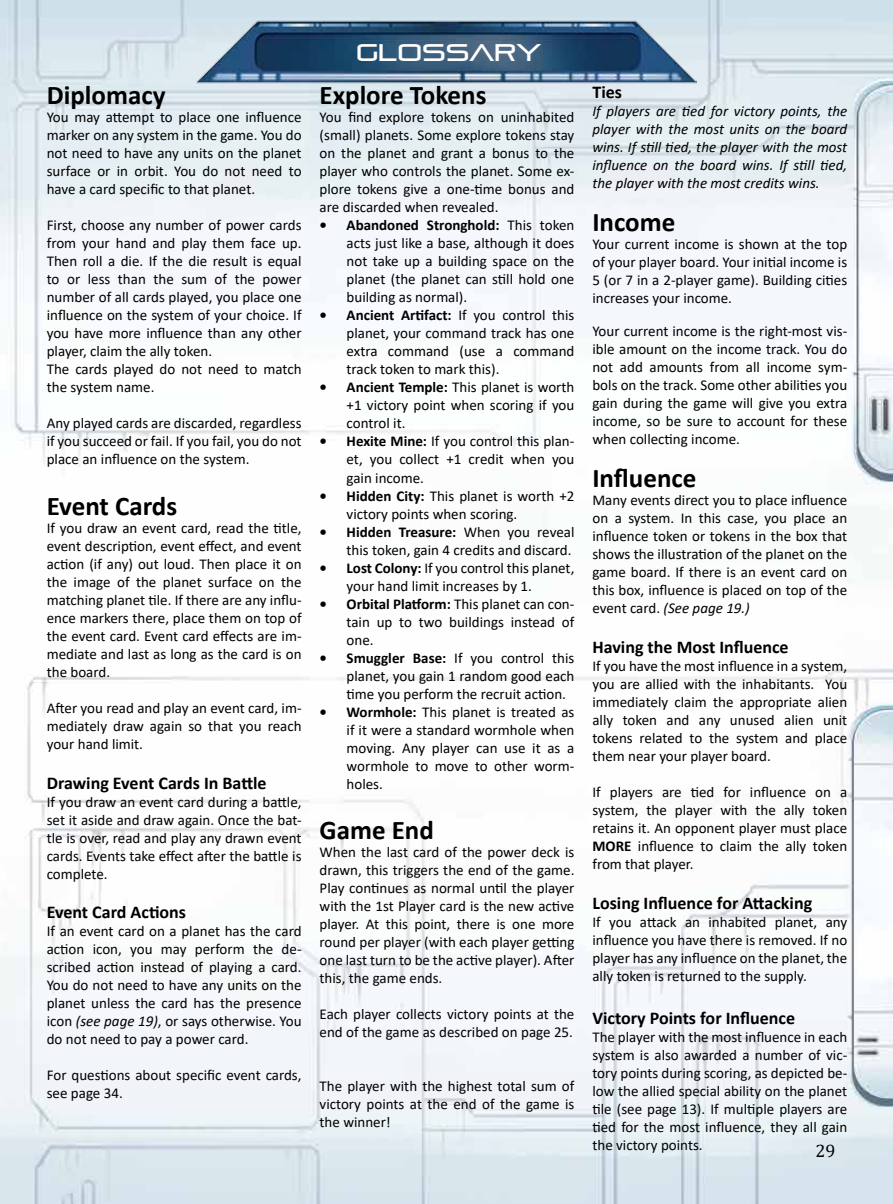
<style>
.page{position:relative;width:893px;height:1204px;background:#fff}
.page>*{position:absolute;margin:0;border:0;box-sizing:border-box;transform-origin:0 0}
.t1{font:700 27px "Calibri";color:#000}
.t2{font:24px "Pirulen";color:#fff}
.t3{font:700 18px "Calibri";color:#000}
.t4{font:18px "Cambria";color:#000}
.t5{font:15px/18px "Calibri";color:#000;text-align:justify}
.t6{font:italic 15px/18px "Calibri";color:#000;text-align:justify}
.s1{font-style:italic}
.s2{font-weight:700}
</style>
<div class="page">
<img style="left:0;top:0;width:893px;height:1203px">
<img style="left:197px;top:16px;width:499px;height:72px">
<h1 class="t1" style="left:47px;top:76px;width:120px">Diplomacy</h1>
<p class="t5" style="left:47px;top:108px;width:256px">You may attempt to place one influence marker on any system in the game. You do not need to have any units on the planet surface or in orbit. You do not need to have a card specific to that planet.</p>
<p class="t5" style="left:47px;top:216px;width:256px;text-align:left">First, choose any number of power cards from your hand and play them face up.<br>Then roll a die. If the die result is equal to or less than the sum of the power number of all cards played, you place one influence on the system of your choice. If you have more influence than any other player, claim the ally token.<br>The cards played do not need to match the system name.</p>
<p class="t5" style="left:47px;top:414px;width:256px">Any played cards are discarded, regardless if you succeed or fail. If you fail, you do not place an influence on the system.</p>
<h1 class="t1" style="left:47px;top:487px;width:132px">Event Cards</h1>
<p class="t5" style="left:47px;top:518px;width:256px">If you draw an event card, read the title, event description, event effect, and event action (if any) out loud. Then place it on the image of the planet surface on the matching planet tile. If there are any influ&shy;ence markers there, place them on top of the event card. Event card effects are im&shy;mediate and last as long as the card is on the board.</p>
<p class="t5" style="left:47px;top:698px;width:256px">After you read and play an event card, im&shy;mediately draw again so that you reach your hand limit.</p>
<p class="t3" style="left:47px;top:770px;width:221px">Drawing Event Cards In Battle</p>
<p class="t5" style="left:47px;top:792px;width:256px">If you draw an event card during a battle, set it aside and draw again. Once the bat&shy;tle is over, read and play any drawn event cards. Events take effect after the battle is complete.</p>
<p class="t3" style="left:47px;top:899px;width:141px">Event Card Actions</p>
<p class="t5" style="left:47px;top:921px;width:256px">If an event card on a planet has the card action icon, you may perform the de&shy;scribed action instead of playing a card.<br>You do not need to have any units on the planet unless the card has the presence icon <span class="s1">(see page 19)</span>, or says otherwise. You do not need to pay a power card.</p>
<p class="t5" style="left:47px;top:1065px;width:256px">For questions about specific event cards, see page 34.</p>
<h2 class="t2" style="left:356px;top:37px;width:187px">GLOSSARY</h2>
<h1 class="t1" style="left:320px;top:76px;width:168px">Explore Tokens</h1>
<p class="t5" style="left:320px;top:108px;width:256px">You find explore tokens on uninhabited (small) planets. Some explore tokens stay on the planet and grant a bonus to the player who controls the planet. Some ex&shy;plore tokens give a one-time bonus and are discarded when revealed.</p>
<p class="t5" style="left:347px;top:216px;width:229px;text-indent:-27px"><span class="s2">• Abandoned Stronghold:</span> This token acts just like a base, although it does not take up a building space on the planet (the planet can still hold one building as normal).</p>
<p class="t5" style="left:347px;top:306px;width:229px;text-indent:-27px"><span class="s2">• Ancient Artifact:</span> If you control this planet, your command track has one extra command (use a command track token to mark this).</p>
<p class="t5" style="left:347px;top:378px;width:229px;text-indent:-27px"><span class="s2">• Ancient Temple:</span> This planet is worth +1 victory point when scoring if you control it.</p>
<p class="t5" style="left:347px;top:432px;width:229px;text-indent:-27px"><span class="s2">• Hexite Mine:</span> If you control this plan&shy;et, you collect +1 credit when you gain income.</p>
<p class="t5" style="left:347px;top:486px;width:229px;text-indent:-27px"><span class="s2">• Hidden City:</span> This planet is worth +2 victory points when scoring.</p>
<p class="t5" style="left:320px;top:522px;width:256px;text-align:right"><span class="s2">• Hidden Treasure:</span> When you reveal this token, gain 4 credits and discard.</p>
<p class="t5" style="left:347px;top:558px;width:229px;text-indent:-27px"><span class="s2">• Lost Colony:</span> If you control this planet, your hand limit increases by 1.</p>
<p class="t5" style="left:347px;top:594px;width:229px;text-indent:-27px"><span class="s2">• Orbital Platform:</span> This planet can con&shy;tain up to two buildings instead of one.</p>
<p class="t5" style="left:347px;top:648px;width:229px;text-indent:-27px"><span class="s2">• Smuggler Base:</span> If you control this planet, you gain 1 random good each time you perform the recruit action.</p>
<p class="t5" style="left:347px;top:702px;width:229px;text-indent:-27px"><span class="s2">• Wormhole:</span> This planet is treated as if it were a standard wormhole when moving. Any player can use it as a wormhole to move to other worm&shy;holes.</p>
<h1 class="t1" style="left:320px;top:811px;width:116px">Game End</h1>
<p class="t5" style="left:320px;top:842px;width:256px">When the last card of the power deck is drawn, this triggers the end of the game.<br>Play continues as normal until the player with the 1st Player card is the new active player. At this point, there is one more round per player (with each player getting one last turn to be the active player). After this, the game ends.</p>
<p class="t5" style="left:320px;top:1004px;width:256px">Each player collects victory points at the end of the game as described on page 25.</p>
<p class="t5" style="left:320px;top:1076px;width:256px">The player with the highest total sum of victory points at the end of the game is the winner!</p>
<p class="t3" style="left:592px;top:79px;width:31px">Ties</p>
<p class="t6" style="left:592px;top:101px;width:256px">If players are tied for victory points, the player with the most units on the board wins. If still tied, the player with the most influence on the board wins. If still tied, the player with the most credits wins.</p>
<h1 class="t1" style="left:592px;top:203px;width:84px">Income</h1>
<p class="t5" style="left:592px;top:234px;width:256px">Your current income is shown at the top of your player board. Your initial income is 5 (or 7 in a 2-player game). Building cities increases your income.</p>
<p class="t5" style="left:592px;top:321px;width:256px">Your current income is the right-most vis&shy;ible amount on the income track. You do not add amounts from all income sym&shy;bols on the track. Some other abilities you gain during the game will give you extra income, so be sure to account for these when collecting income.</p>
<h1 class="t1" style="left:592px;top:459px;width:105px">Influence</h1>
<p class="t5" style="left:592px;top:491px;width:256px">Many events direct you to place influence on a system. In this case, you place an influence token or tokens in the box that shows the illustration of the planet on the game board. If there is an event card on this box, influence is placed on top of the event card. <span class="s1">(See page 19.)</span></p>
<p class="t3" style="left:592px;top:634px;width:198px">Having the Most Influence</p>
<p class="t5" style="left:592px;top:656px;width:256px">If you have the most influence in a system, you are allied with the inhabitants. You immediately claim the appropriate alien ally token and any unused alien unit tokens related to the system and place them near your player board.</p>
<p class="t5" style="left:592px;top:782px;width:256px">If players are tied for influence on a system, the player with the ally token retains it. An opponent player must place <span class="s2">MORE</span> influence to claim the ally token from that player.</p>
<p class="t3" style="left:592px;top:889px;width:221px">Losing Influence for Attacking</p>
<p class="t5" style="left:592px;top:912px;width:256px">If you attack an inhabited planet, any influence you have there is removed. If no player has any influence on the planet, the ally token is returned to the supply.</p>
<p class="t3" style="left:592px;top:1005px;width:204px">Victory Points for Influence</p>
<p class="t5" style="left:592px;top:1027px;width:256px">The player with the most influence in each system is also awarded a number of vic&shy;tory points during scoring, as depicted be&shy;low the allied special ability on the planet tile (see page 13). If multiple players are tied for the most influence, they all gain the victory points.</p>
<p class="t4" style="left:815px;top:1140px;width:21px">29</p>
</div>
